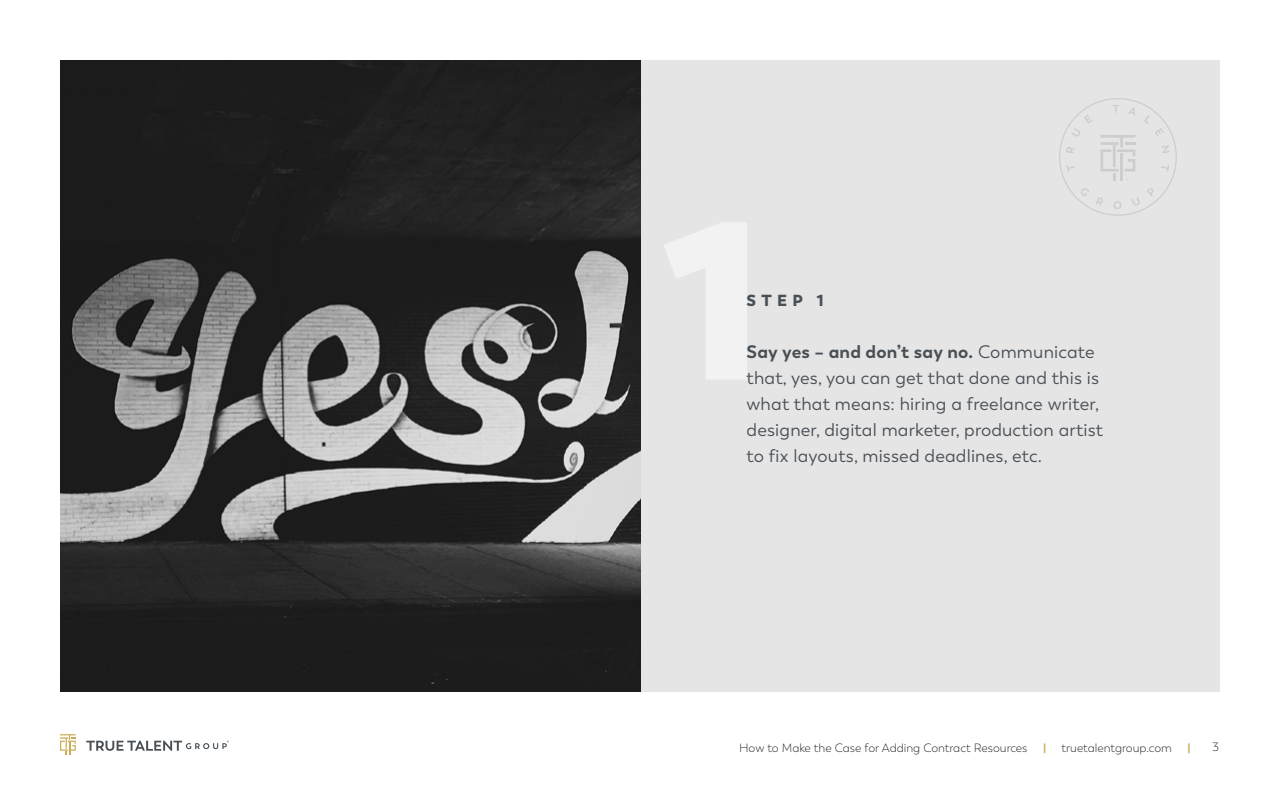
<style>
.page{position:relative;width:1280px;height:800px;background:#fff}
.page>*{position:absolute;margin:0;border:0;box-sizing:border-box;transform-origin:0 0}
.t1{font:18px/26px "Trenda";letter-spacing:.01em;color:#484f55}
.t2{font:900 16px "Trenda";color:#484f55}
.t3{font:300 12px "Trenda";color:#212322}
.t4{font:700 12px "Trenda";color:#c9ac54}
.s1{font-weight:700}
</style>
<div class="page">
<svg style="left:60px;top:734px;width:16px;height:21px"></svg>
<svg style="left:86px;top:741px;width:143px;height:10px"></svg>
<div style="left:639px;top:60px;width:581px;height:632px;background:#e5e5e5"></div>
<svg style="left:1059px;top:98px;width:118px;height:118px"></svg>
<img style="left:60px;top:60px;width:581px;height:632px">
<p class="t2" style="left:747px;top:290px;width:79px">STEP 1</p>
<p class="t1" style="left:747px;top:339px;width:358px"><span class="s1">Say yes – and don’t say no.</span> Communicate that, yes, you can get that done and this is what that means: hiring a freelance writer, designer, digital marketer, production artist to fix layouts, missed deadlines, etc.</p>
<p class="t3" style="left:739px;top:741px;width:290px">How to Make the Case for Adding Contract Resources</p>
<p class="t4" style="left:1043px;top:740px;width:5px">|</p>
<p class="t3" style="left:1062px;top:741px;width:112px">truetalentgroup.com</p>
<p class="t4" style="left:1188px;top:740px;width:5px">|</p>
<p class="t3" style="left:1213px;top:740px;width:8px">3</p>
</div>
